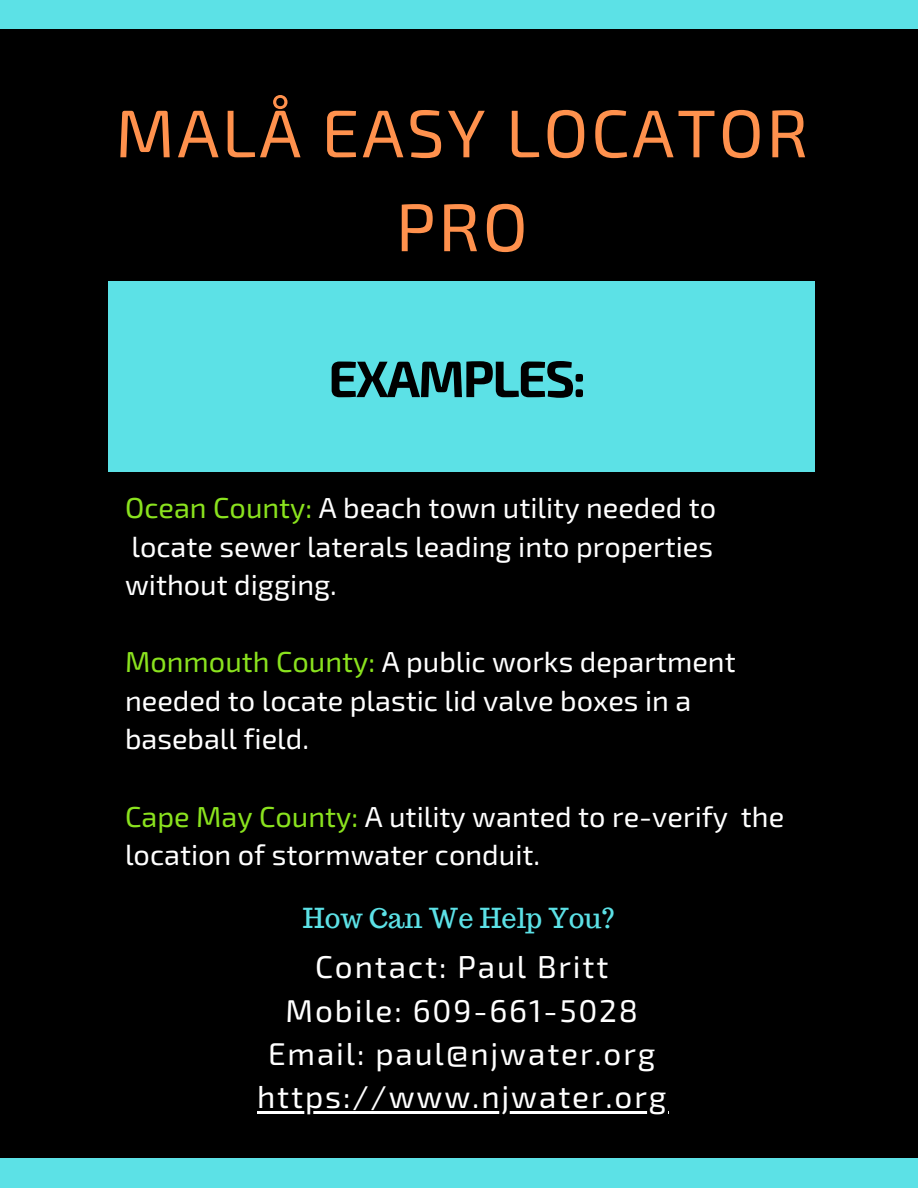
<style>
.page{position:relative;width:918px;height:1188px;background:#000}
.page>*{position:absolute;margin:0;border:0;box-sizing:border-box;transform-origin:0 0}
.t1{font:67.5px/93.9px "Exo 2";letter-spacing:.04em;color:#ff914d;text-align:center}
.t2{font:700 51.3px "Exo 2";letter-spacing:-.04em;color:#000}
.t3{font:31.5px/43.3px "Exo 2";letter-spacing:.06em;color:#fff;text-align:center}
.t4{font:28.95px/38.5px "Exo 2";color:#fff}
.t5{font:27px "Trocchi";color:#5ce1e6}
.s1{color:#8ae21e}
</style>
<div class="page">
<div style="left:108px;top:282px;width:707px;height:190px;background:#5ce1e6"></div>
<hr style="left:257px;top:1111px;width:411px;height:2px;background:#fff">
<div style="left:0;top:0;width:918px;height:29px;background:#5ce1e6"></div>
<div style="left:0;top:1158px;width:918px;height:30px;background:#5ce1e6"></div>
<h1 class="t1" style="left:115px;top:83px;width:694px">MALÅ EASY LOCATOR<br>PRO</h1>
<h2 class="t2" style="left:328px;top:345px;width:259px">EXAMPLES:</h2>
<p class="t4" style="left:125px;top:487px;width:593px;text-align:justify"><span class="s1">Ocean County:</span> A beach town utility needed to locate sewer laterals leading into properties without digging.</p>
<p class="t4" style="left:125px;top:642px;width:612px"><span class="s1">Monmouth County:</span> A public works department needed to locate plastic lid valve boxes in a baseball field.</p>
<p class="t4" style="left:125px;top:796px;width:661px"><span class="s1">Cape May County:</span> A utility wanted to re-verify the location of stormwater conduit.</p>
<p class="t5" style="left:303px;top:900px;width:313px">How Can We Help You?</p>
<p class="t3" style="left:257px;top:944px;width:411px">Contact: Paul Britt<br>Mobile: 609-661-5028<br>Email: paul@njwater.org https://www.njwater.org</p>
</div>
